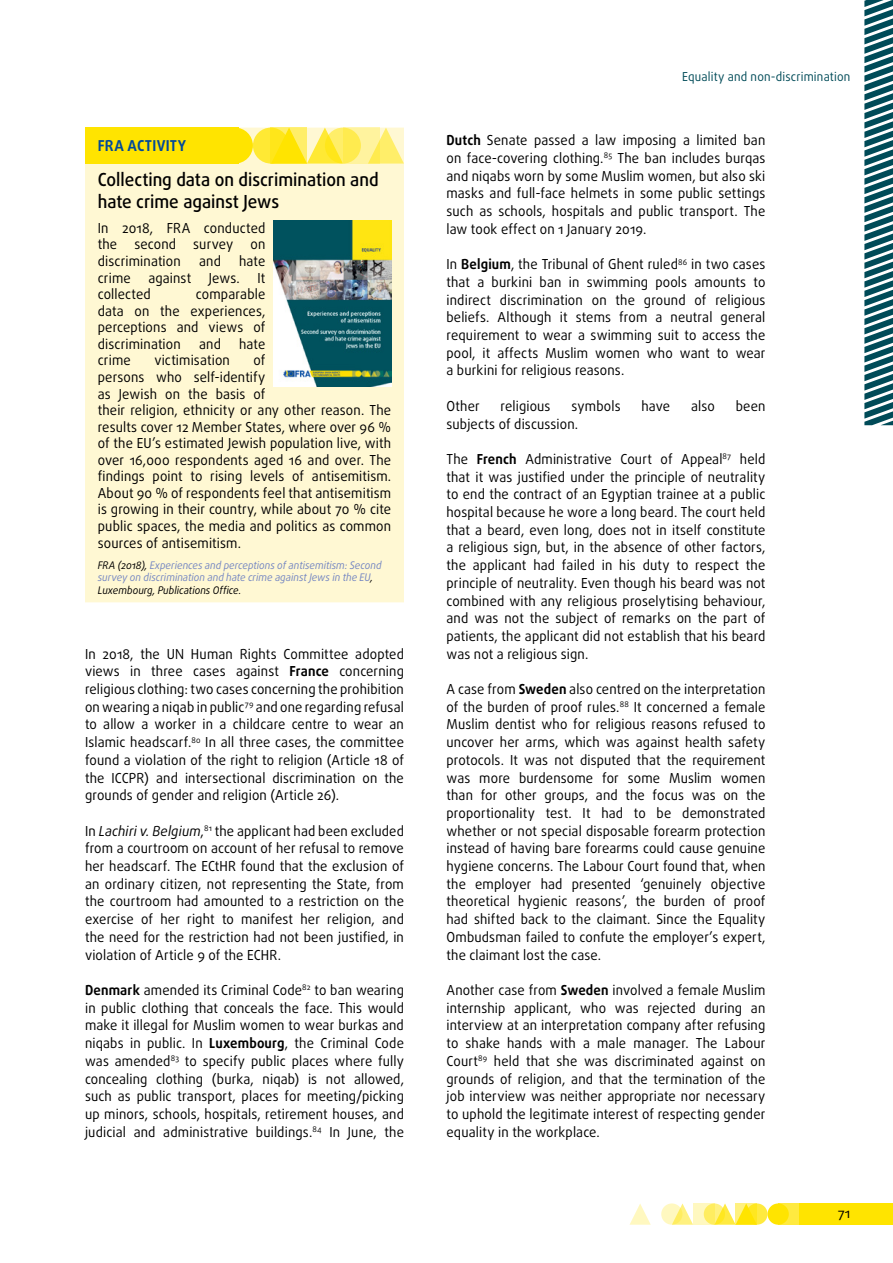
<style>
.page{position:relative;width:893px;height:1263px;background:#fff}
.page>*{position:absolute;margin:0;border:0;box-sizing:border-box;transform-origin:0 0}
.FRA_ACTIVITY_title{font:500 18px/21.6px "Daxline Pro";color:#000;scale:.95 1}
.FRA_ACTIVITY_super{font:700 15px "Daxline Pro";letter-spacing:.025em;color:#004999;scale:.95 1}
.body{font:13.8px/17.7px "Daxline Pro";letter-spacing:.01em;color:#000;text-align:justify;scale:.95 1}
.FRA_ACTIVITY_body{font:13.8px/16.5px "Daxline Pro";letter-spacing:.01em;color:#000;text-align:justify;scale:.95 1}
.t1{font:13.5px "Daxline Pro";color:#000}
.t2{font:12.3px "Daxline Pro";letter-spacing:.015em;color:#004b58;scale:.95 1}
.FRA_ACTIVITY_more_in{font:italic 10.5px/12.6px "Daxline Pro";color:#7587c2;scale:.95 1}
.s1{color:#000}
.s2{font-weight:700}
.s3{font-style:italic}
</style>
<div class="page">
<div style="left:746px;top:1203px;width:21px;height:22px;background:#ffea40;border-radius:50%"></div>
<div style="left:778px;top:1203px;width:21px;height:22px;background:#ffea40"></div>
<div style="left:799px;top:1203px;width:94px;height:22px;background:#ffe400"></div>
<svg style="left:675px;top:1203px;width:18px;height:22px"></svg>
<svg style="left:629px;top:1204px;width:22px;height:21px"></svg>
<div style="left:767px;top:1203px;width:22px;height:22px;background:#ffe400;border-radius:50%"></div>
<svg style="left:718px;top:1203px;width:18px;height:22px"></svg>
<svg style="left:704px;top:1203px;width:21px;height:22px"></svg>
<svg style="left:661px;top:1203px;width:21px;height:22px"></svg>
<svg style="left:736px;top:1203px;width:21px;height:22px"></svg>
<svg style="left:693px;top:1203px;width:21px;height:22px"></svg>
<svg style="left:864px;top:0;width:29px;height:425px"></svg>
<div style="left:85px;top:128px;width:319px;height:474px;background:#fff8d3"></div>
<div style="left:253px;top:128px;width:36px;height:36px;background:linear-gradient(to bottom,#ffe932,#ffe939);border-radius:50%"></div>
<svg style="left:379px;top:128px;width:25px;height:36px"></svg>
<div style="left:217px;top:128px;width:36px;height:36px;background:#ffe400;border-radius:50%"></div>
<svg style="left:307px;top:128px;width:32px;height:36px"></svg>
<svg style="left:325px;top:128px;width:36px;height:36px"></svg>
<svg style="left:271px;top:128px;width:36px;height:36px"></svg>
<svg style="left:343px;top:128px;width:36px;height:36px"></svg>
<div style="left:85px;top:128px;width:153px;height:36px;background:#ffe400"></div>
<img style="left:274px;top:220px;width:117px;height:166px">
<p class="FRA_ACTIVITY_super" style="left:98px;top:136px;width:94px">FRA ACTIVITY</p>
<p class="FRA_ACTIVITY_title" style="left:98px;top:169px;width:297px">Collecting data on discrimination and hate crime against Jews</p>
<p class="FRA_ACTIVITY_body" style="left:98px;top:220px;width:178px">In 2018, FRA conducted the second survey on discrimination</p>
<p class="FRA_ACTIVITY_body" style="left:199px;top:253px;width:25px">and</p>
<p class="FRA_ACTIVITY_body" style="left:239px;top:253px;width:29px">hate</p>
<p class="FRA_ACTIVITY_body" style="left:98px;top:269px;width:36px">crime</p>
<p class="FRA_ACTIVITY_body" style="left:148px;top:269px;width:47px">against</p>
<p class="FRA_ACTIVITY_body" style="left:209px;top:269px;width:34px">Jews.</p>
<p class="FRA_ACTIVITY_body" style="left:257px;top:269px;width:10px">It</p>
<p class="FRA_ACTIVITY_body" style="left:98px;top:286px;width:57px">collected</p>
<p class="FRA_ACTIVITY_body" style="left:98px;top:286px;width:178px;text-indent:98px">comparable data on the experiences, perceptions and views of discrimination</p>
<p class="FRA_ACTIVITY_body" style="left:199px;top:336px;width:25px">and</p>
<p class="FRA_ACTIVITY_body" style="left:239px;top:336px;width:29px">hate</p>
<p class="FRA_ACTIVITY_body" style="left:98px;top:352px;width:310px;text-align:left;text-indent:156px">of<br>persons who self-identify<br>as Jewish on the basis of<br>their religion, ethnicity or any other reason. The results cover 12 Member States, where over 96 % of the EU’s estimated Jewish population live, with over 16,000 respondents aged 16 and over. The findings point to rising levels of antisemitism.<br>About 90 % of respondents feel that antisemitism is growing in their country, while about 70 % cite public spaces, the media and politics as common sources of antisemitism.</p>
<p class="FRA_ACTIVITY_more_in" style="left:98px;top:559px;width:300px"><span class="s1">FRA (2018),</span> Experiences and perceptions of antisemitism: Second survey on discrimination and hate crime against Jews in the EU<span class="s1">,<br>Luxembourg, Publications Office.</span></p>
<p class="FRA_ACTIVITY_body" style="left:98px;top:352px;width:36px">crime</p>
<p class="FRA_ACTIVITY_body" style="left:154px;top:352px;width:81px">victimisation</p>
<p class="body" style="left:85px;top:645px;width:337px">In 2018, the UN Human Rights Committee adopted views in three cases against <span class="s2">France</span> concerning religious clothing: two cases concerning the prohibition on wearing a niqab in public<sup>79</sup> and one regarding refusal to allow a worker in a childcare centre to wear an Islamic headscarf.<sup>80</sup> In all three cases, the committee found a violation of the right to religion (Article 18 of the ICCPR) and intersectional discrimination on the grounds of gender and religion (Article 26).</p>
<p class="body" style="left:85px;top:822px;width:337px">In <span class="s3">Lachiri v. Belgium</span>,<sup>81</sup> the applicant had been excluded from a courtroom on account of her refusal to remove her headscarf. The ECtHR found that the exclusion of an ordinary citizen, not representing the State, from the courtroom had amounted to a restriction on the exercise of her right to manifest her religion, and the need for the restriction had not been justified, in violation of Article 9 of the ECHR.</p>
<p class="body" style="left:85px;top:981px;width:337px"><span class="s2">Denmark</span> amended its Criminal Code<sup>82</sup> to ban wearing in public clothing that conceals the face. This would make it illegal for Muslim women to wear burkas and niqabs in public. In <span class="s2">Luxembourg</span>, the Criminal Code was amended<sup>83</sup> to specify public places where fully concealing clothing (burka, niqab) is not allowed, such as public transport, places for meeting/picking up minors, schools, hospitals, retirement houses, and judicial and administrative buildings.<sup>84</sup> In June, the</p>
<p class="t2" style="left:682px;top:68px;width:179px">Equality and non‑discrimination</p>
<p class="body" style="left:446px;top:132px;width:337px"><span class="s2">Dutch</span> Senate passed a law imposing a limited ban on face-covering clothing.<sup>85</sup> The ban includes burqas and niqabs worn by some Muslim women, but also ski masks and full-face helmets in some public settings such as schools, hospitals and public transport. The law took effect on 1 January 2019.</p>
<p class="body" style="left:446px;top:255px;width:337px">In <span class="s2">Belgium</span>, the Tribunal of Ghent ruled<sup>86</sup> in two cases that a burkini ban in swimming pools amounts to indirect discrimination on the ground of religious beliefs. Although it stems from a neutral general requirement to wear a swimming suit to access the pool, it affects Muslim women who want to wear a burkini for religious reasons.</p>
<p class="body" style="left:446px;top:397px;width:36px">Other</p>
<p class="body" style="left:501px;top:397px;width:54px">religious</p>
<p class="body" style="left:571px;top:397px;width:53px">symbols</p>
<p class="body" style="left:641px;top:397px;width:32px">have</p>
<p class="body" style="left:691px;top:397px;width:27px">also</p>
<p class="body" style="left:736px;top:397px;width:33px">been</p>
<p class="body" style="left:446px;top:415px;width:140px">subjects of discussion.</p>
<p class="body" style="left:446px;top:450px;width:337px">The <span class="s2">French</span> Administrative Court of Appeal<sup>87</sup> held that it was justified under the principle of neutrality to end the contract of an Egyptian trainee at a public hospital because he wore a long beard. The court held that a beard, even long, does not in itself constitute a religious sign, but, in the absence of other factors, the applicant had failed in his duty to respect the principle of neutrality. Even though his beard was not combined with any religious proselytising behaviour, and was not the subject of remarks on the part of patients, the applicant did not establish that his beard was not a religious sign.</p>
<p class="body" style="left:446px;top:680px;width:337px">A case from <span class="s2">Sweden</span> also centred on the interpretation of the burden of proof rules.<sup>88</sup> It concerned a female Muslim dentist who for religious reasons refused to uncover her arms, which was against health safety protocols. It was not disputed that the requirement was more burdensome for some Muslim women than for other groups, and the focus was on the proportionality test. It had to be demonstrated whether or not special disposable forearm protection instead of having bare forearms could cause genuine hygiene concerns. The Labour Court found that, when the employer had presented ‘genuinely objective theoretical hygienic reasons’, the burden of proof had shifted back to the claimant. Since the Equality Ombudsman failed to confute the employer’s expert, the claimant lost the case.</p>
<p class="body" style="left:446px;top:981px;width:337px">Another case from <span class="s2">Sweden</span> involved a female Muslim internship applicant, who was rejected during an interview at an interpretation company after refusing to shake hands with a male manager. The Labour Court<sup>89</sup> held that she was discriminated against on grounds of religion, and that the termination of the job interview was neither appropriate nor necessary to uphold the legitimate interest of respecting gender equality in the workplace.</p>
<p class="t1" style="left:838px;top:1204px;width:14px">71</p>
</div>
